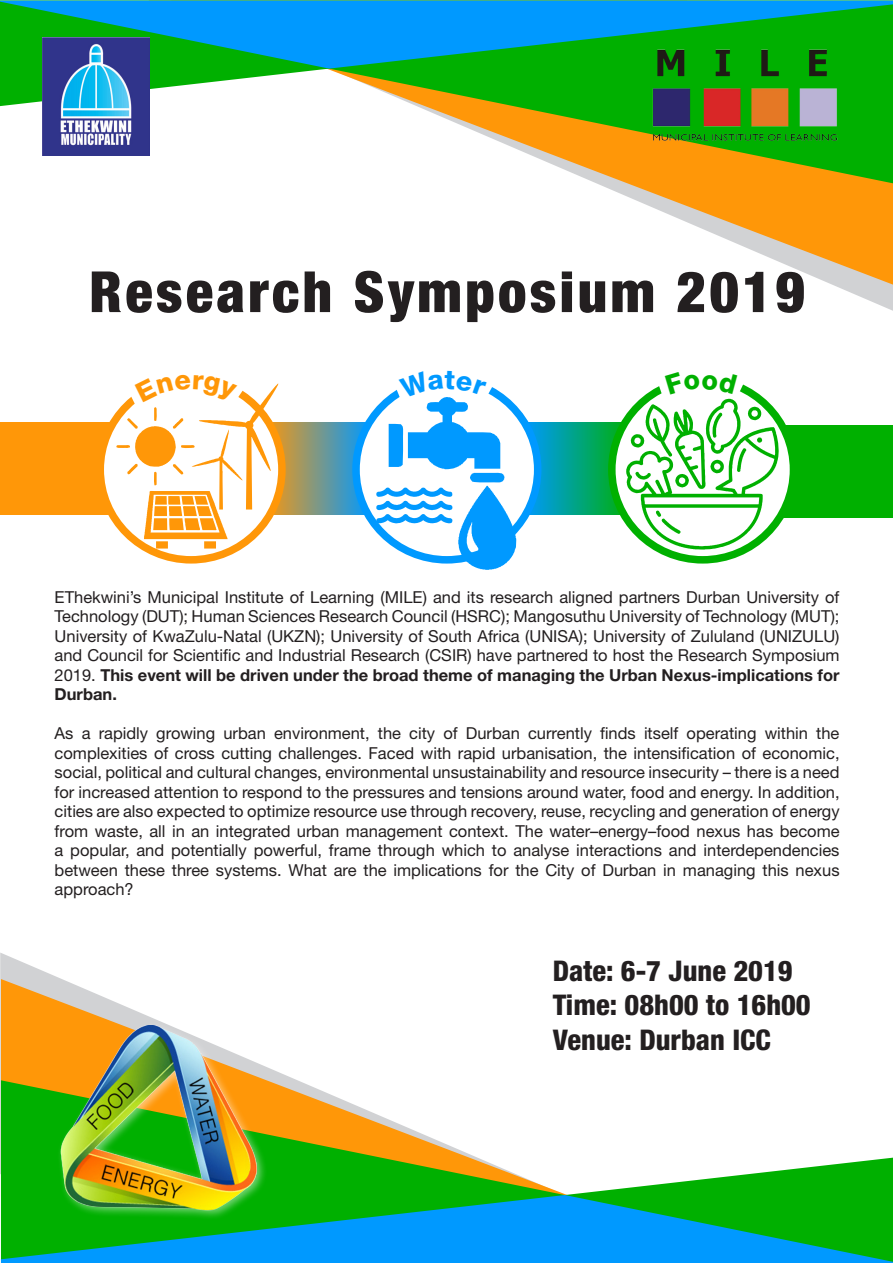
<style>
.page{position:relative;width:893px;height:1263px;background:#fff}
.page>*{position:absolute;margin:0;border:0;box-sizing:border-box;transform-origin:0 0}
.t1{font:900 condensed 56.85px "Helvetica Neue LT Std";letter-spacing:.06em;color:#231f20}
.t2{font:800 condensed 28.5px "Helvetica Neue LT Std";color:#231f20}
.t3{font:16.5px/19.5px "Helvetica Neue LT Std";color:#231f20;text-align:justify}
.s1{font-weight:700}
</style>
<div class="page">
<svg style="left:596px;top:183px;width:297px;height:102px"></svg>
<svg style="left:0;top:106px;width:893px;height:77px"></svg>
<svg style="left:0;top:69px;width:893px;height:37px;fill:#00b000"></svg>
<svg style="left:0;top:1px;width:893px;height:68px;background:#00a297"></svg>
<img style="left:43px;top:38px;width:106px;height:118px">
<div style="left:0;top:422px;width:145px;height:92px;background:#ff9708"></div>
<div style="left:757px;top:425px;width:136px;height:92px;background:#00b000"></div>
<div style="left:524px;top:422px;width:107px;height:92px;background:linear-gradient(to right,#0098ff,#00b000)"></div>
<svg style="left:278px;top:422px;width:91px;height:92px;background:#77988b"></svg>
<svg style="left:100px;top:379px;width:182px;height:181px"></svg>
<div style="left:97px;top:376px;width:189px;height:188px;border:8px solid #ff9708;border-radius:50%"></div>
<svg style="left:356px;top:379px;width:182px;height:181px"></svg>
<div style="left:352px;top:376px;width:189px;height:188px;border:8px solid #09f;border-radius:50%"></div>
<svg style="left:612px;top:379px;width:181px;height:181px"></svg>
<div style="left:608px;top:376px;width:189px;height:188px;border:8px solid #00b000;border-radius:50%"></div>
<img style="left:644px;top:45px;width:200px;height:104px">
<hr style="left:892px;top:889px;width:1px;height:38px;background:#e6e7e9">
<svg style="left:0;top:952px;width:61px;height:311px"></svg>
<svg style="left:1px;top:979px;width:295px;height:101px"></svg>
<svg style="left:1px;top:1080px;width:892px;height:78px"></svg>
<svg style="left:1px;top:1158px;width:892px;height:37px;fill:#00b000"></svg>
<svg style="left:1px;top:1195px;width:892px;height:68px;background:#00a291"></svg>
<div style="left:58px;top:1021px;width:210px;height:199px;background:#fff;opacity:.45"></div>
<img style="left:61px;top:1026px;width:196px;height:194px">
<svg style="left:116px;top:376px;width:162px;height:172px"></svg>
<svg style="left:376px;top:376px;width:140px;height:194px"></svg>
<svg style="left:626px;top:376px;width:154px;height:173px"></svg>
<p class="t1" style="left:89px;top:257px;width:717px">Research Symposium 2019</p>
<p class="t3" style="left:55px;top:587px;width:787px">EThekwini’s Municipal Institute of Learning (MILE) and its research aligned partners Durban University of Technology (DUT); Human Sciences Research Council (HSRC); Mangosuthu University of Technology (MUT); University of KwaZulu-Natal (UKZN); University of South Africa (UNISA); University of Zululand (UNIZULU) and Council for Scientific and Industrial Research (CSIR) have partnered to host the Research Symposium 2019. <span class="s1">This event will be driven under the broad theme of managing the Urban Nexus-implications for Durban.</span></p>
<p class="t3" style="left:55px;top:723px;width:786px">As a rapidly growing urban environment, the city of Durban currently finds itself operating within the complexities of cross cutting challenges. Faced with rapid urbanisation, the intensification of economic, social, political and cultural changes, environmental unsustainability and resource insecurity – there is a need for increased attention to respond to the pressures and tensions around water, food and energy. In addition, cities are also expected to optimize resource use through recovery, reuse, recycling and generation of energy from waste, all in an integrated urban management context. The water–energy–food nexus has become a popular, and potentially powerful, frame through which to analyse interactions and interdependencies between these three systems. What are the implications for the City of Durban in managing this nexus approach?</p>
<p class="t2" style="left:553px;top:953px;width:241px">Date: 6-7 June 2019</p>
<p class="t2" style="left:553px;top:987px;width:259px">Time: 08h00 to 16h00</p>
<p class="t2" style="left:553px;top:1022px;width:220px">Venue: Durban ICC</p>
</div>
